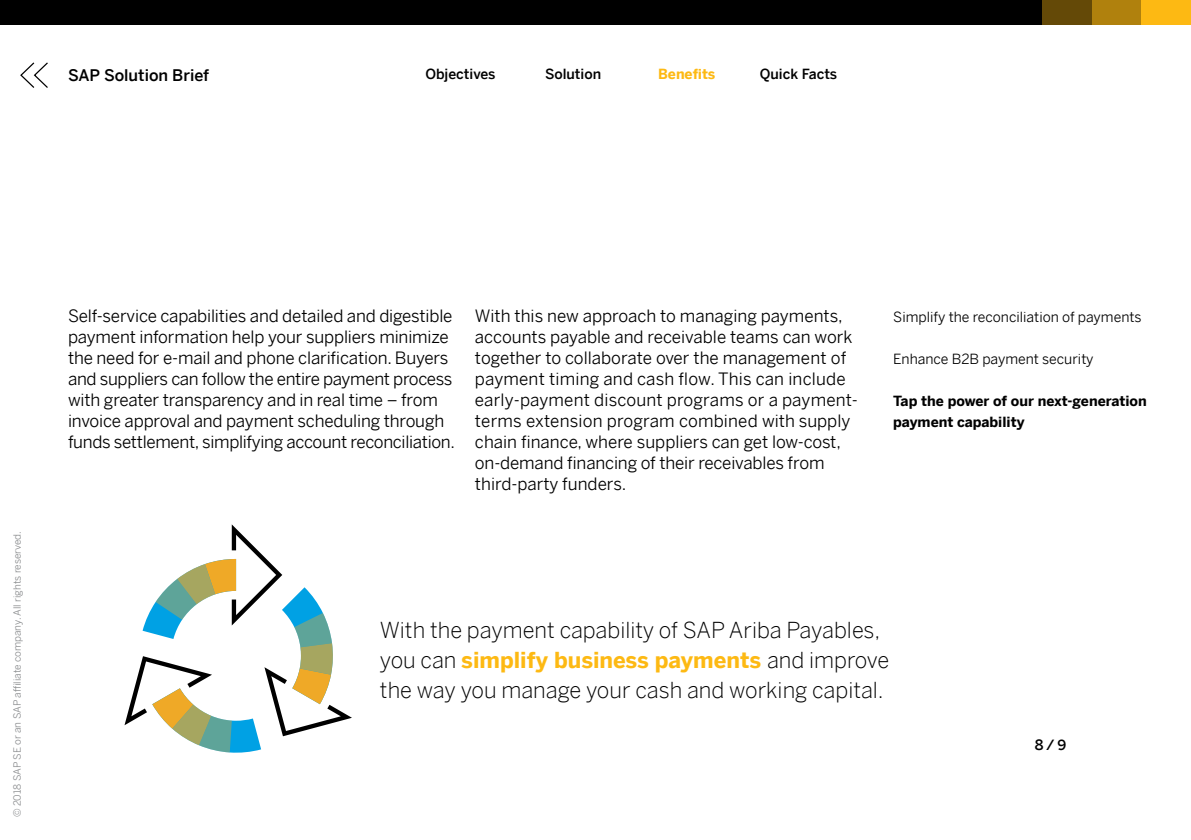
<style>
.page{position:relative;width:1191px;height:840px;background:#fff}
.page>*{position:absolute;margin:0;border:0;box-sizing:border-box;transform-origin:0 0}
.t1{font:300 22px/30px "Benton Sans";color:#000}
.t2{font:17px/21px "Benton Sans";letter-spacing:-.01em;color:#000}
.t3{font:500 16px "Benton Sans";color:#000}
.t4{font:14px "Benton Sans";color:#000}
.t5{font:700 14px/21px "Benton Sans";color:#000}
.t6{font:500 14px "Benton Sans";color:#000}
.t7{font:700 14px "Benton Sans";color:#fdb913}
.t8{font:10px "Benton Sans";color:#8a8c8e}
.s1{font-weight:700;color:#fdb913}
</style>
<div class="page">
<svg style="left:124px;top:524px;width:228px;height:211px"></svg>
<svg style="left:282px;top:587px;width:51px;height:116px"></svg>
<svg style="left:152px;top:688px;width:109px;height:64px"></svg>
<svg style="left:143px;top:558px;width:93px;height:80px"></svg>
<svg style="left:20px;top:62px;width:28px;height:26px"></svg>
<div style="left:0;top:0;width:1191px;height:25px;background:#000"></div>
<div style="left:1141px;top:0;width:50px;height:25px;background:#fdb913"></div>
<div style="left:1091px;top:0;width:50px;height:25px;background:#b0810d"></div>
<div style="left:1042px;top:0;width:49px;height:25px;background:#644907"></div>
<p class="t3" style="left:68px;top:61px;width:143px">SAP Solution Brief</p>
<p class="t6" style="left:425px;top:62px;width:72px">Objectives</p>
<p class="t6" style="left:545px;top:62px;width:58px">Solution</p>
<p class="t7" style="left:658px;top:62px;width:59px">Benefits</p>
<p class="t6" style="left:760px;top:62px;width:79px">Quick Facts</p>
<p class="t8" style="left:9px;top:816px;width:288px;rotate:-90deg">© 2018 SAP SE or an SAP affiliate company. All rights reserved.</p>
<p class="t2" style="left:68px;top:302px;width:388px">Self-service capabilities and detailed and digestible payment information help your suppliers minimize the need for e-mail and phone clarification. Buyers and suppliers can follow the entire payment process with greater transparency and in real time – from invoice approval and payment scheduling through funds settlement, simplifying account reconciliation.</p>
<p class="t2" style="left:475px;top:302px;width:384px">With this new approach to managing payments, accounts payable and receivable teams can work together to collaborate over the management of payment timing and cash flow. This can include early-payment discount programs or a payment&shy;terms extension program combined with supply chain finance, where suppliers can get low-cost, on-demand financing of their receivables from third-party funders.</p>
<p class="t4" style="left:893px;top:304px;width:250px">Simplify the reconciliation of payments</p>
<p class="t4" style="left:893px;top:346px;width:202px">Enhance B2B payment security</p>
<p class="t5" style="left:893px;top:388px;width:255px">Tap the power of our next-generation payment capability</p>
<p class="t1" style="left:380px;top:611px;width:511px">With the payment capability of SAP Ariba Payables, you can <span class="s1">simplify business payments</span> and improve the way you manage your cash and working capital.</p>
<p class="t6" style="left:1034px;top:732px;width:33px">8 / 9</p>
</div>
